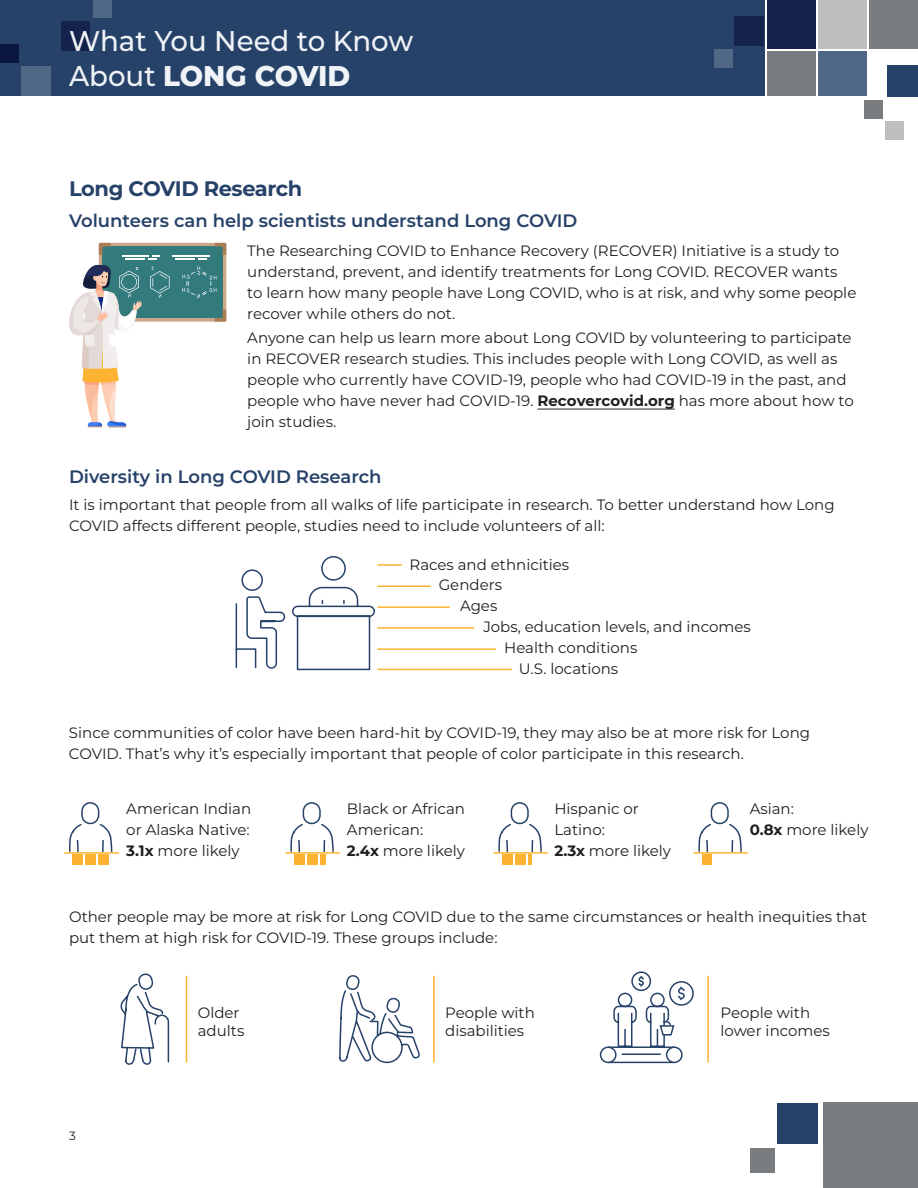
<style>
.page{position:relative;width:918px;height:1188px;background:#fff}
.page>*{position:absolute;margin:0;border:0;box-sizing:border-box;transform-origin:0 0}
.t1{font:500 28.5px/34.5px "Montserrat";color:#f0f3f7}
.t2{font:700 21px "Montserrat";letter-spacing:-.02em;color:#274269}
.t3{font:600 18px "Montserrat";color:#274269}
.t4{font:15px/21px "Montserrat";color:#231f20}
.t5{font:12px "Montserrat";color:#231f20}
.s1{font-weight:800}
.s2{font-weight:700}
</style>
<div class="page">
<div style="left:824px;top:1103px;width:94px;height:85px;background:#7a7d80"></div>
<div style="left:778px;top:1103px;width:40px;height:40px;background:#274269"></div>
<div style="left:751px;top:1148px;width:24px;height:24px;background:#7a7d80"></div>
<div style="left:0;top:0;width:765px;height:96px;background:#274269"></div>
<div style="left:869px;top:0;width:49px;height:49px;background:#7a7d80"></div>
<div style="left:767px;top:52px;width:49px;height:44px;background:#7a7d80"></div>
<div style="left:818px;top:0;width:49px;height:49px;background:#bdbebf"></div>
<div style="left:886px;top:121px;width:18px;height:19px;background:#bdbebf"></div>
<div style="left:888px;top:65px;width:30px;height:31px;background:#274269"></div>
<div style="left:864px;top:100px;width:19px;height:18px;background:#7a7d80"></div>
<div style="left:767px;top:0;width:49px;height:49px;background:#14234c"></div>
<div style="left:818px;top:52px;width:49px;height:44px;background:#516786"></div>
<div style="left:735px;top:16px;width:29px;height:29px;background:#14234c"></div>
<div style="left:714px;top:49px;width:18px;height:19px;background:#516786"></div>
<div style="left:21px;top:67px;width:29px;height:29px;background:#516786"></div>
<div style="left:0;top:44px;width:18px;height:19px;background:#0b1741"></div>
<div style="left:61px;top:21px;width:29px;height:29px;background:#14234c"></div>
<div style="left:94px;top:0;width:18px;height:18px;background:#516786"></div>
<svg style="left:69px;top:243px;width:157px;height:185px"></svg>
<hr style="left:537px;top:409px;width:138px;height:1px;background:#231f20">
<svg style="left:235px;top:556px;width:140px;height:115px"></svg>
<hr style="left:378px;top:564px;width:24px;height:2px;background:#fcb331">
<hr style="left:378px;top:586px;width:53px;height:1px;background:#fcb331">
<hr style="left:378px;top:606px;width:72px;height:2px;background:#fcb331">
<hr style="left:378px;top:627px;width:96px;height:2px;background:#fcb331">
<hr style="left:378px;top:648px;width:118px;height:2px;background:#fcb331">
<hr style="left:378px;top:669px;width:134px;height:1px;background:#fcb331">
<div style="left:72px;top:854px;width:11px;height:10px;background:#fcb331"></div>
<div style="left:85px;top:854px;width:11px;height:10px;background:#fcb331"></div>
<div style="left:99px;top:854px;width:10px;height:10px;background:#fcb331"></div>
<svg style="left:69px;top:802px;width:44px;height:50px"></svg>
<hr style="left:64px;top:852px;width:55px;height:2px;background:#fcb331">
<div style="left:294px;top:854px;width:11px;height:10px;background:#fcb331"></div>
<div style="left:308px;top:854px;width:10px;height:10px;background:#fcb331"></div>
<div style="left:321px;top:854px;width:5px;height:10px;background:#fcb331"></div>
<svg style="left:290px;top:802px;width:44px;height:50px"></svg>
<hr style="left:286px;top:852px;width:54px;height:2px;background:#fcb331">
<div style="left:502px;top:854px;width:11px;height:10px;background:#fcb331"></div>
<div style="left:515px;top:854px;width:11px;height:10px;background:#fcb331"></div>
<hr style="left:528px;top:854px;width:4px;height:10px;background:#fcb331">
<svg style="left:498px;top:802px;width:44px;height:50px"></svg>
<hr style="left:494px;top:852px;width:54px;height:2px;background:#fcb331">
<div style="left:702px;top:854px;width:10px;height:10px;background:#fcb331"></div>
<svg style="left:698px;top:802px;width:44px;height:50px"></svg>
<hr style="left:694px;top:852px;width:54px;height:2px;background:#fcb331">
<svg style="left:120px;top:973px;width:50px;height:92px"></svg>
<hr style="left:186px;top:976px;width:1px;height:87px;background:#fcb331">
<svg style="left:339px;top:975px;width:81px;height:89px"></svg>
<hr style="left:433px;top:976px;width:2px;height:87px;background:#fcb331">
<svg style="left:670px;top:982px;width:23px;height:23px"></svg>
<div style="left:669px;top:981px;width:25px;height:25px;border:2px solid #274269;border-radius:50%"></div>
<div style="left:631px;top:971px;width:20px;height:20px;border:2px solid #274269;border-radius:50%"></div>
<div style="left:608px;top:1046px;width:66px;height:17px;border:2px solid #274269"></div>
<div style="left:601px;top:1047px;width:15px;height:15px;background:#fff;border-radius:50%"></div>
<div style="left:600px;top:1046px;width:17px;height:17px;border:2px solid #274269;border-radius:50%"></div>
<div style="left:667px;top:1047px;width:15px;height:15px;background:#fff;border-radius:50%"></div>
<div style="left:666px;top:1046px;width:17px;height:17px;border:2px solid #274269;border-radius:50%"></div>
<svg style="left:613px;top:976px;width:73px;height:80px"></svg>
<hr style="left:707px;top:976px;width:2px;height:87px;background:#fcb331">
<h1 class="t1" style="left:69px;top:23px;width:346px">What You Need to Know<br>About <span class="s1">LONG COVID</span></h1>
<h2 class="t2" style="left:69px;top:174px;width:235px">Long COVID Research</h2>
<h3 class="t3" style="left:69px;top:209px;width:510px">Volunteers can help scientists understand Long COVID</h3>
<p class="t4" style="left:247px;top:240px;width:611px">The Researching COVID to Enhance Recovery (RECOVER) Initiative is a study to understand, prevent, and identify treatments for Long COVID. RECOVER wants to learn how many people have Long COVID, who is at risk, and why some people recover while others do not.</p>
<p class="t4" style="left:247px;top:327px;width:608px">Anyone can help us learn more about Long COVID by volunteering to participate in RECOVER research studies. This includes people with Long COVID, as well as people who currently have COVID-19, people who had COVID-19 in the past, and people who have never had COVID-19. <span class="s2">Recovercovid.org</span> has more about how to join studies.</p>
<h3 class="t3" style="left:69px;top:465px;width:314px">Diversity in Long COVID Research</h3>
<p class="t4" style="left:69px;top:494px;width:767px">It is important that people from all walks of life participate in research. To better understand how Long<br>COVID affects different people, studies need to include volunteers of all:</p>
<p class="t4" style="left:410px;top:554px;width:161px">Races and ethnicities</p>
<p class="t4" style="left:439px;top:574px;width:65px">Genders</p>
<p class="t4" style="left:460px;top:595px;width:39px">Ages</p>
<p class="t4" style="left:483px;top:616px;width:269px">Jobs, education levels, and incomes</p>
<p class="t4" style="left:504px;top:637px;width:135px">Health conditions</p>
<p class="t4" style="left:519px;top:658px;width:101px">U.S. locations</p>
<p class="t4" style="left:69px;top:721px;width:743px">Since communities of color have been hard-hit by COVID-19, they may also be at more risk for Long<br>COVID. That’s why it’s especially important that people of color participate in this research.</p>
<p class="t4" style="left:126px;top:798px;width:126px;text-align:justify">American Indian or Alaska Native:<br><span class="s2">3.1x</span> more likely</p>
<p class="t4" style="left:347px;top:798px;width:120px">Black or African<br>American:<br><span class="s2">2.4x</span> more likely</p>
<p class="t4" style="left:554px;top:798px;width:118px">Hispanic or<br>Latino:<br><span class="s2">2.3x</span> more likely</p>
<p class="t4" style="left:750px;top:798px;width:120px">Asian:<br><span class="s2">0.8x</span> more likely</p>
<p class="t4" style="left:69px;top:906px;width:800px">Other people may be more at risk for Long COVID due to the same circumstances or health inequities that put them at high risk for COVID-19. These groups include:</p>
<p class="t5" style="left:69px;top:1127px;width:8px">3</p>
<p class="t4" style="left:198px;top:1003px;width:48px;line-height:18px">Older adults</p>
<p class="t4" style="left:445px;top:1003px;width:91px;line-height:18px">People with disabilities</p>
<p class="t4" style="left:720px;top:1003px;width:111px;line-height:18px">People with lower incomes</p>
</div>
